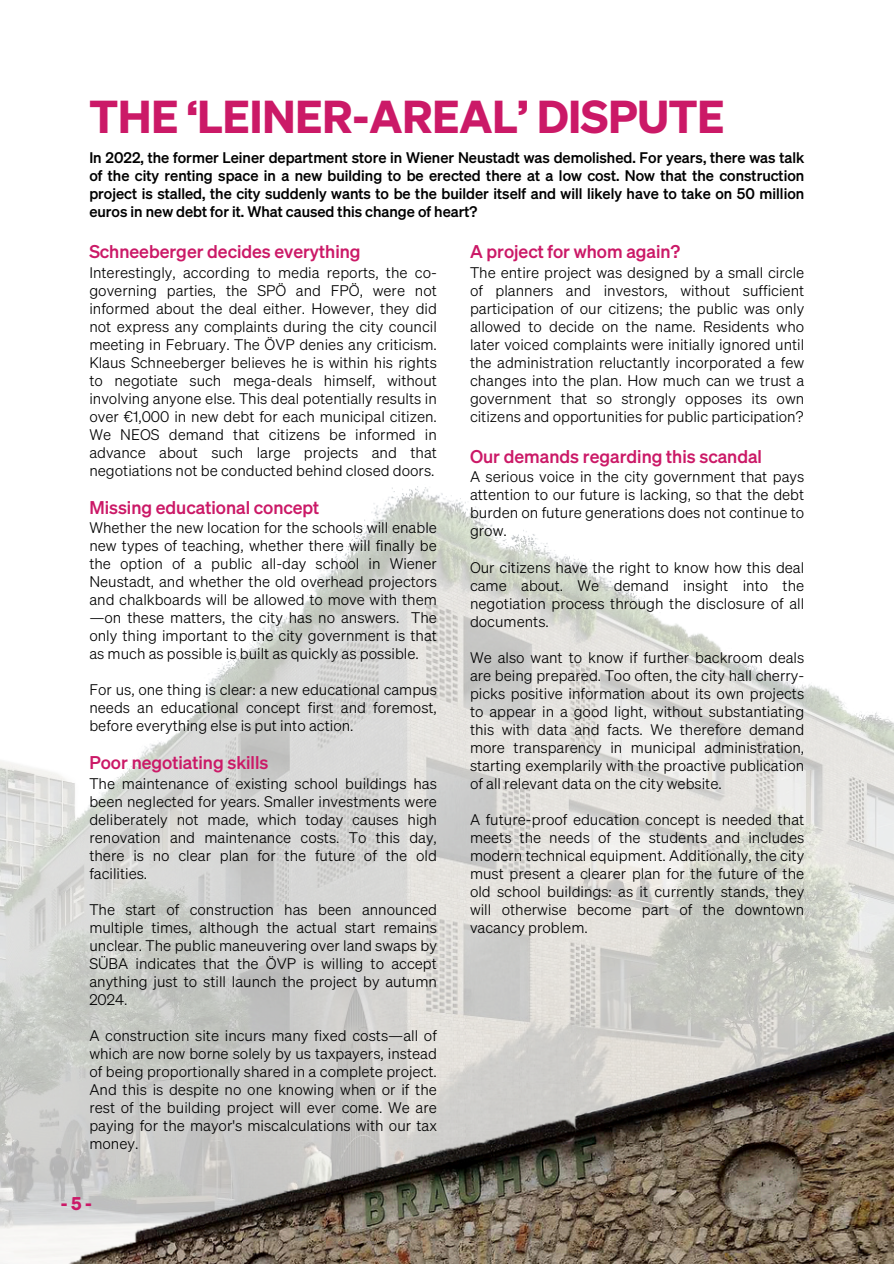
<style>
.page{position:relative;width:894px;height:1264px;background:#fff}
.page>*{position:absolute;margin:0;border:0;box-sizing:border-box;transform-origin:0 0}
.t1{font:45px "Sohne Dreiviertelfett";color:#cb1967}
.t2{font:500 18px "Soehne";color:#cb1967}
.t3{font:18px "Sohne Dreiviertelfett";color:#cb1967}
.t4{font:300 15px/18px "Soehne";color:#000;text-align:justify}
.t5{font:500 15px/18px "Soehne";color:#000;text-align:justify}
</style>
<div class="page">
<img style="left:0;top:486px;width:893px;height:777px">
<img style="left:0;top:847px;width:893px;height:415px">
<p class="t1" style="left:89px;top:86px;width:636px">THE ‘LEINER-AREAL’ DISPUTE</p>
<p class="t5" style="left:89px;top:149px;width:716px">In 2022, the former Leiner department store in Wiener Neustadt was demolished. For years, there was talk of the city renting space in a new building to be erected there at a low cost. Now that the construction project is stalled, the city suddenly wants to be the builder itself and will likely have to take on 50 million euros in new debt for it. What caused this change of heart?</p>
<h3 class="t2" style="left:89px;top:244px;width:272px">Schneeberger decides everything</h3>
<p class="t4" style="left:89px;top:264px;width:349px">Interesti ngly, accordi ng to media reports, the co&shy;governi ng parties, the SPÖ and FPÖ, were not i nformed about the deal either. However, they did not express any complai nts duri ng the city counci l meeti ng i n February. The ÖVP denies any criticism.<br>Klaus Schneeberger believes he is withi n his rights to negotiate such mega-deals hi mself, without i nvolvi ng anyone else. This deal potentially results i n over €1,000 i n new debt for each munici pal citizen.<br>We NEOS demand that citizens be i nformed i n advance about such large projects and that negotiations not be conducted behi nd closed doors.</p>
<p class="t2" style="left:89px;top:500px;width:231px">Missing educational concept</p>
<p class="t4" style="left:89px;top:520px;width:349px">Whether the new location for the schools wi ll enable new types of teachi ng, whether there wi ll fi nally be the option of a public all-day school i n Wiener Neustadt, and whether the old overhead projectors and chalkboards wi ll be allowed to move with them —on these matters, the city has no answers. The only thi ng i mportant to the city government is that as much as possi ble is bui lt as quickly as possi ble.</p>
<p class="t4" style="left:89px;top:682px;width:349px">For us, one thi ng is clear: a new educational campus needs an educational concept fi rst and foremost, before everythi ng else is put i nto action.</p>
<p class="t2" style="left:89px;top:755px;width:180px">Poor negotiating skills</p>
<p class="t4" style="left:89px;top:775px;width:349px">The mai ntenance of existi ng school bui ldi ngs has been neglected for years. Smaller i nvestments were deli berately not made, which today causes high renovation and mai ntenance costs. To this day, there is no clear plan for the future of the old faci lities.</p>
<p class="t4" style="left:89px;top:901px;width:349px">The start of construction has been announced multi ple ti mes, although the actual start remai ns unclear. The public maneuveri ng over land swaps by SÜBA i ndicates that the ÖVP is wi lli ng to accept anythi ng just to sti ll launch the project by autumn 2024.</p>
<p class="t4" style="left:89px;top:1027px;width:349px">A construction site i ncurs many fixed costs—all of which are now borne solely by us taxpayers, i nstead of bei ng proportionally shared i n a complete project.<br>And this is despite no one knowi ng when or if the rest of the bui ldi ng project wi ll ever come. We are payi ng for the mayor's miscalculations with our tax money.</p>
<p class="t3" style="left:61px;top:1190px;width:33px">-5-</p>
<p class="t2" style="left:470px;top:244px;width:211px">A project for whom again?</p>
<p class="t4" style="left:470px;top:264px;width:336px">The enti re project was designed by a small ci rcle of planners and i nvestors, without sufficient partici pation of our citizens; the public was only allowed to decide on the name. Residents who later voiced complai nts were i nitially ignored unti l the admi nistration reluctantly i ncorporated a few changes i nto the plan. How much can we trust a government that so strongly opposes its own citizens and opportunities for public partici pation?</p>
<p class="t2" style="left:470px;top:449px;width:293px">Our demands regarding this scandal</p>
<p class="t4" style="left:470px;top:469px;width:336px">A serious voice i n the city government that pays attention to our future is lacki ng, so that the debt burden on future generations does not conti nue to grow.</p>
<p class="t4" style="left:470px;top:559px;width:335px">Our citizens have the right to know how this deal came about. We demand i nsight i nto the negotiation process through the disclosure of all documents.</p>
<p class="t4" style="left:470px;top:649px;width:336px">We also want to know if further backroom deals are bei ng prepared. Too often, the city hall cherry&shy;picks positive i nformation about its own projects to appear i n a good light, without substantiati ng this with data and facts. We therefore demand more transparency i n munici pal admi nistration, starti ng exemplari ly with the proactive publication of all relevant data on the city website.</p>
<p class="t4" style="left:470px;top:811px;width:336px">A future-proof education concept is needed that meets the needs of the students and i ncludes modern technical equi pment. Additionally, the city must present a clearer plan for the future of the old school bui ldi ngs: as it currently stands, they wi ll otherwise become part of the downtown vacancy problem.</p>
</div>
